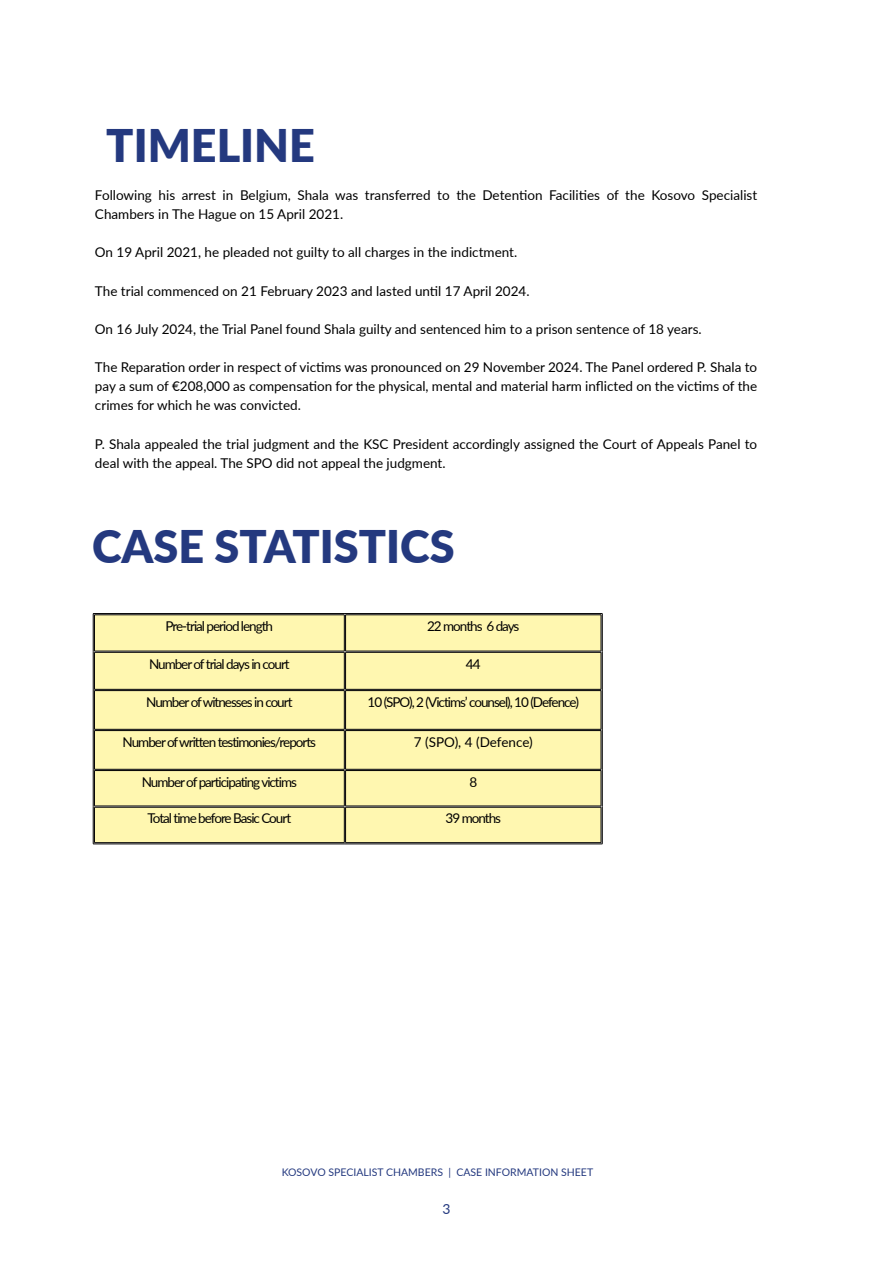
<style>
.page{position:relative;width:893px;height:1263px;background:#fff}
.page>*{position:absolute;margin:0;border:0;box-sizing:border-box;transform-origin:0 0}
.t1{font:900 45px "Lato";color:#24397f}
.t2{font:13.8px "Lato";color:#24397f}
.t3{font:13.5px/19.2px "Lato";color:#000}
.t4{font:13.5px "Lato";letter-spacing:-.075em;color:#000}
.t5{font:10.5px "Lato";color:#24397f}
</style>
<div class="page">
<div style="left:95px;top:615px;width:506px;height:227px;background:#fff7b0"></div>
<hr style="left:93px;top:651px;width:252px;height:1px;background:#fff">
<hr style="left:93px;top:689px;width:252px;height:2px;background:#fff">
<hr style="left:93px;top:729px;width:252px;height:2px;background:#fff">
<hr style="left:93px;top:769px;width:252px;height:2px;background:#fff">
<hr style="left:93px;top:806px;width:252px;height:1px;background:#fff">
<hr style="left:93px;top:613px;width:252px;height:1px;background:#000">
<hr style="left:94px;top:614px;width:250px;height:1px;background:#000">
<hr style="left:93px;top:614px;width:1px;height:38px;background:#000">
<hr style="left:94px;top:615px;width:1px;height:36px;background:#000">
<hr style="left:345px;top:613px;width:257px;height:1px;background:#000">
<hr style="left:345px;top:614px;width:256px;height:1px;background:#000">
<hr style="left:344px;top:615px;width:1px;height:36px;background:#000">
<hr style="left:345px;top:615px;width:1px;height:36px;background:#000">
<hr style="left:601px;top:615px;width:1px;height:36px;background:#000">
<hr style="left:602px;top:614px;width:1px;height:38px;background:#000">
<hr style="left:94px;top:651px;width:250px;height:1px;background:#000">
<hr style="left:94px;top:652px;width:250px;height:1px;background:#000">
<hr style="left:93px;top:652px;width:1px;height:38px;background:#000">
<hr style="left:94px;top:652px;width:1px;height:37px;background:#000">
<hr style="left:94px;top:689px;width:250px;height:1px;background:#000">
<hr style="left:94px;top:690px;width:250px;height:1px;background:#000">
<hr style="left:93px;top:690px;width:1px;height:40px;background:#000">
<hr style="left:94px;top:691px;width:1px;height:38px;background:#000">
<hr style="left:94px;top:729px;width:250px;height:1px;background:#000">
<hr style="left:94px;top:730px;width:250px;height:1px;background:#000">
<hr style="left:93px;top:730px;width:1px;height:40px;background:#000">
<hr style="left:94px;top:731px;width:1px;height:38px;background:#000">
<hr style="left:94px;top:769px;width:250px;height:1px;background:#000">
<hr style="left:94px;top:770px;width:250px;height:1px;background:#000">
<hr style="left:93px;top:770px;width:1px;height:37px;background:#000">
<hr style="left:94px;top:771px;width:1px;height:35px;background:#000">
<hr style="left:94px;top:806px;width:250px;height:1px;background:#000">
<hr style="left:94px;top:807px;width:250px;height:1px;background:#000">
<hr style="left:93px;top:807px;width:1px;height:37px;background:#000">
<hr style="left:94px;top:807px;width:1px;height:35px;background:#000">
<hr style="left:94px;top:842px;width:250px;height:1px;background:#000">
<hr style="left:93px;top:844px;width:252px;height:1px;background:#000">
<hr style="left:345px;top:651px;width:256px;height:1px;background:#000">
<hr style="left:345px;top:652px;width:256px;height:1px;background:#000">
<hr style="left:344px;top:652px;width:1px;height:37px;background:#000">
<hr style="left:345px;top:652px;width:1px;height:37px;background:#000">
<hr style="left:601px;top:652px;width:1px;height:37px;background:#000">
<hr style="left:602px;top:652px;width:1px;height:38px;background:#000">
<hr style="left:345px;top:689px;width:256px;height:1px;background:#000">
<hr style="left:345px;top:690px;width:256px;height:1px;background:#000">
<hr style="left:344px;top:691px;width:1px;height:38px;background:#000">
<hr style="left:345px;top:691px;width:1px;height:38px;background:#000">
<hr style="left:601px;top:691px;width:1px;height:38px;background:#000">
<hr style="left:602px;top:690px;width:1px;height:40px;background:#000">
<hr style="left:345px;top:729px;width:256px;height:1px;background:#000">
<hr style="left:345px;top:730px;width:256px;height:1px;background:#000">
<hr style="left:344px;top:731px;width:1px;height:38px;background:#000">
<hr style="left:345px;top:731px;width:1px;height:38px;background:#000">
<hr style="left:601px;top:731px;width:1px;height:38px;background:#000">
<hr style="left:602px;top:730px;width:1px;height:40px;background:#000">
<hr style="left:345px;top:769px;width:256px;height:1px;background:#000">
<hr style="left:345px;top:770px;width:256px;height:1px;background:#000">
<hr style="left:344px;top:771px;width:1px;height:35px;background:#000">
<hr style="left:345px;top:771px;width:1px;height:35px;background:#000">
<hr style="left:601px;top:771px;width:1px;height:35px;background:#000">
<hr style="left:602px;top:770px;width:1px;height:37px;background:#000">
<hr style="left:345px;top:806px;width:256px;height:1px;background:#000">
<hr style="left:345px;top:807px;width:256px;height:1px;background:#000">
<hr style="left:344px;top:807px;width:1px;height:35px;background:#000">
<hr style="left:345px;top:807px;width:1px;height:35px;background:#000">
<hr style="left:601px;top:807px;width:1px;height:35px;background:#000">
<hr style="left:602px;top:807px;width:1px;height:37px;background:#000">
<hr style="left:345px;top:842px;width:256px;height:1px;background:#000">
<hr style="left:345px;top:844px;width:257px;height:1px;background:#000">
<h1 class="t1" style="left:106px;top:111px;width:210px">TIMELINE</h1>
<p class="t3" style="left:95px;top:185px;width:664px">Following his arrest in Belgium, Shala was transferred to the Detention Facilities of the Kosovo Specialist<br>Chambers in The Hague on 15 April 2021.</p>
<p class="t3" style="left:95px;top:242px;width:424px">On 19 April 2021, he pleaded not guilty to all charges in the indictment.</p>
<p class="t3" style="left:95px;top:280px;width:436px">The trial commenced on 21 February 2023 and lasted until 17 April 2024.</p>
<p class="t3" style="left:95px;top:319px;width:608px">On 16 July 2024, the Trial Panel found Shala guilty and sentenced him to a prison sentence of 18 years.</p>
<p class="t3" style="left:95px;top:357px;width:664px;text-align:justify">The Reparation order in respect of victims was pronounced on 29 November 2024. The Panel ordered P. Shala to pay a sum of €208,000 as compensation for the physical, mental and material harm inflicted on the victims of the crimes for which he was convicted.</p>
<p class="t3" style="left:95px;top:434px;width:664px">P. Shala appealed the trial judgment and the KSC President accordingly assigned the Court of Appeals Panel to deal with the appeal. The SPO did not appeal the judgment.</p>
<h1 class="t1" style="left:92px;top:513px;width:364px">CASE STATISTICS</h1>
<p class="t4" style="left:166px;top:616px;width:109px">Pre-trial period length</p>
<p class="t4" style="left:427px;top:616px;width:94px">22 months 6 days</p>
<p class="t4" style="left:149px;top:654px;width:142px">Number of trial days in court</p>
<p class="t3" style="left:466px;top:653px;width:16px">44</p>
<p class="t4" style="left:146px;top:692px;width:148px">Number of witnesses in court</p>
<p class="t4" style="left:368px;top:692px;width:213px">10 (SPO), 2 (Victims’ counsel), 10 (Defence)</p>
<p class="t4" style="left:123px;top:732px;width:195px">Number of written testimonies/reports</p>
<p class="t3" style="left:414px;top:732px;width:121px">7 (SPO), 4 (Defence)</p>
<p class="t4" style="left:142px;top:772px;width:157px">Number of participating victims</p>
<p class="t3" style="left:469px;top:772px;width:9px">8</p>
<p class="t4" style="left:148px;top:809px;width:145px">Total time before Basic Court</p>
<p class="t4" style="left:446px;top:809px;width:57px">39 months</p>
<p class="t5" style="left:282px;top:1164px;width:313px">KOSOVO SPECIALIST CHAMBERS | CASE INFORMATION SHEET</p>
<p class="t2" style="left:442px;top:1199px;width:10px">3</p>
</div>
